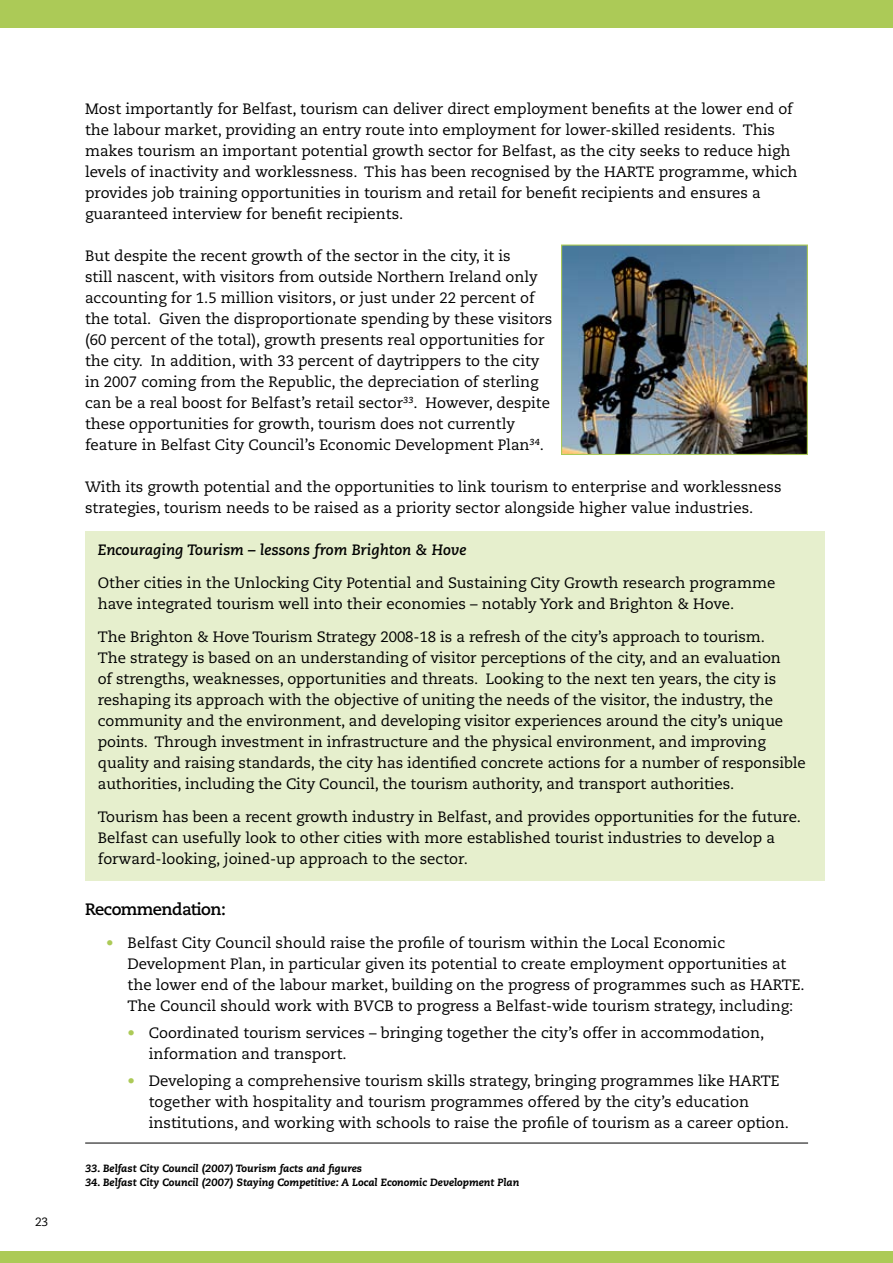
<style>
.page{position:relative;width:893px;height:1263px;background:#fff}
.page>*{position:absolute;margin:0;border:0;box-sizing:border-box;transform-origin:0 0}
.t1{font:700 16.5px "Caecilia LT Std";letter-spacing:-.03em;color:#000}
.t2{font:15px/21px "Caecilia LT Std";color:#000}
.t3{font:italic 700 15px "Caecilia LT Std";color:#000}
.t4{font:12px "Caecilia LT Std";color:#000}
.t5{font:italic 800 10.5px "Caecilia LT Std";color:#000}
.s1{color:#acca57}
</style>
<div class="page">
<div style="left:0;top:1252px;width:893px;height:11px;background:#acca57"></div>
<div style="left:0;top:0;width:893px;height:28px;background:#acca57"></div>
<div style="left:85px;top:531px;width:739px;height:350px;background:#e6efcd"></div>
<hr style="left:85px;top:1143px;width:723px;height:1px;background:#000">
<img style="left:563px;top:246px;width:243px;height:207px">
<div style="left:561px;top:244px;width:247px;height:211px;border:1px solid #acca57"></div>
<p class="t4" style="left:35px;top:1215px;width:14px">23</p>
<p class="t2" style="left:85px;top:98px;width:714px">Most importantly for Belfast, tourism can deliver direct employment benefits at the lower end of the labour market, providing an entry route into employment for lower-skilled residents. This makes tourism an important potential growth sector for Belfast, as the city seeks to reduce high levels of inactivity and worklessness. This has been recognised by the HARTE programme, which provides job training opportunities in tourism and retail for benefit recipients and ensures a guaranteed interview for benefit recipients.</p>
<p class="t2" style="left:85px;top:245px;width:469px">But despite the recent growth of the sector in the city, it is<br>still nascent, with visitors from outside Northern Ireland only accounting for 1.5 million visitors, or just under 22 percent of the total. Given the disproportionate spending by these visitors (60 percent of the total), growth presents real opportunities for the city. In addition, with 33 percent of daytrippers to the city in 2007 coming from the Republic, the depreciation of sterling can be a real boost for Belfast’s retail sector<sup>33</sup>. However, despite these opportunities for growth, tourism does not currently feature in Belfast City Council’s Economic Development Plan<sup>34</sup>.</p>
<p class="t2" style="left:85px;top:476px;width:698px">With its growth potential and the opportunities to link tourism to enterprise and worklessness strategies, tourism needs to be raised as a priority sector alongside higher value industries.</p>
<p class="t3" style="left:98px;top:541px;width:370px">Encouraging Tourism – lessons from Brighton &amp; Hove</p>
<p class="t2" style="left:98px;top:572px;width:679px">Other cities in the Unlocking City Potential and Sustaining City Growth research programme have integrated tourism well into their economies – notably York and Brighton &amp; Hove.</p>
<p class="t2" style="left:98px;top:626px;width:709px">The Brighton &amp; Hove Tourism Strategy 2008-18 is a refresh of the city’s approach to tourism.<br>The strategy is based on an understanding of visitor perceptions of the city, and an evaluation<br>of strengths, weaknesses, opportunities and threats. Looking to the next ten years, the city is reshaping its approach with the objective of uniting the needs of the visitor, the industry, the community and the environment, and developing visitor experiences around the city’s unique points. Through investment in infrastructure and the physical environment, and improving quality and raising standards, the city has identified concrete actions for a number of responsible authorities, including the City Council, the tourism authority, and transport authorities.</p>
<p class="t2" style="left:98px;top:806px;width:705px">Tourism has been a recent growth industry in Belfast, and provides opportunities for the future.<br>Belfast can usefully look to other cities with more established tourist industries to develop a forward-looking, joined-up approach to the sector.</p>
<p class="t1" style="left:85px;top:899px;width:142px">Recommendation:</p>
<p class="t2" style="left:128px;top:932px;width:679px;text-indent:-21px"><span class="s1">•</span> Belfast City Council should raise the profile of tourism within the Local Economic Development Plan, in particular given its potential to create employment opportunities at the lower end of the labour market, building on the progress of programmes such as HARTE.<br>The Council should work with BVCB to progress a Belfast-wide tourism strategy, including:</p>
<p class="t2" style="left:149px;top:1022px;width:617px;text-indent:-21px"><span class="s1">•</span> Coordinated tourism services – bringing together the city’s offer in accommodation, information and transport.</p>
<p class="t2" style="left:149px;top:1070px;width:642px;text-indent:-21px"><span class="s1">•</span> Developing a comprehensive tourism skills strategy, bringing programmes like HARTE together with hospitality and tourism programmes offered by the city’s education institutions, and working with schools to raise the profile of tourism as a career option.</p>
<p class="t5" style="left:85px;top:1162px;width:279px">33. Belfast City Council (2007) Tourism facts and figures</p>
<p class="t5" style="left:85px;top:1176px;width:436px">34. Belfast City Council (2007) Staying Competitive: A Local Economic Development Plan</p>
</div>
